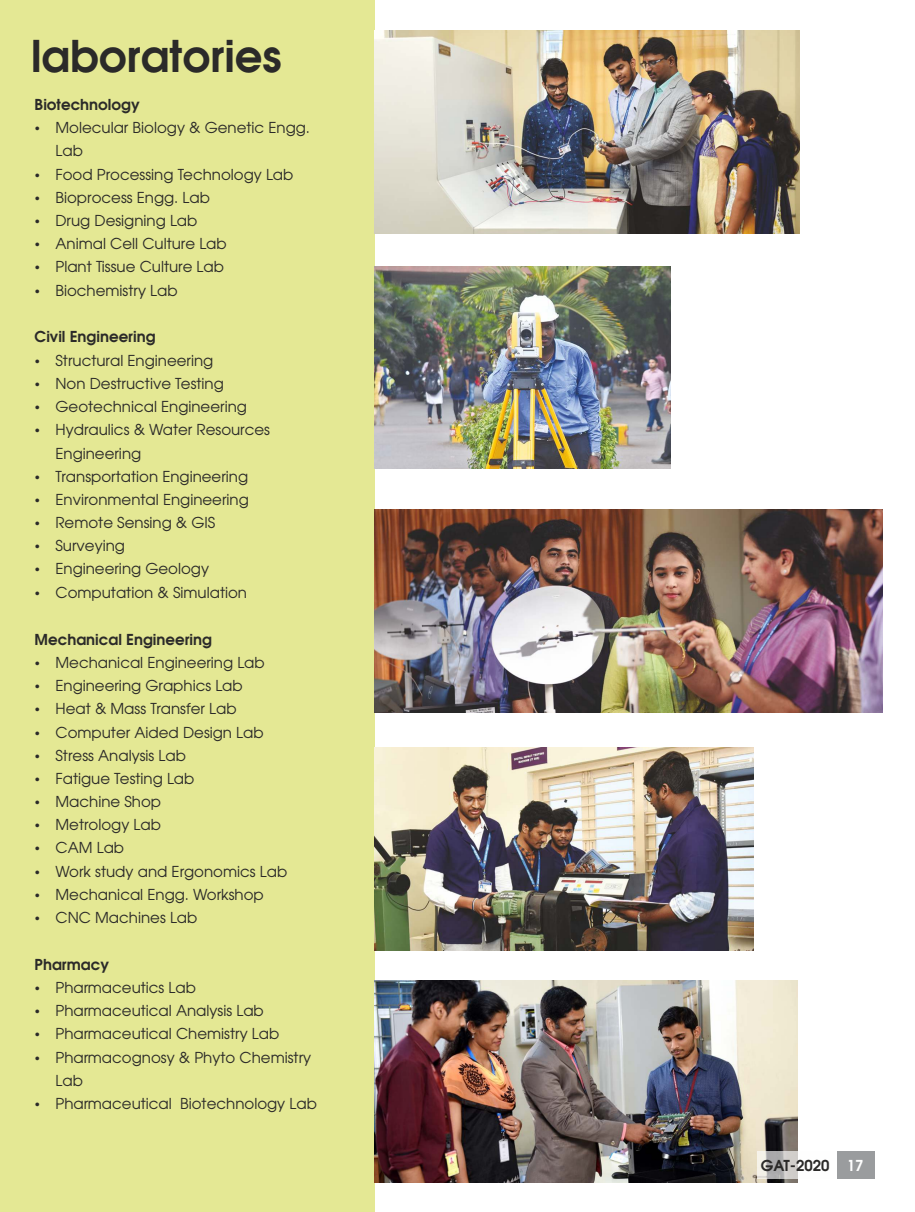
<style>
.page{position:relative;width:915px;height:1212px;background:#fff}
.page>*{position:absolute;margin:0;border:0;box-sizing:border-box;transform-origin:0 0}
.t1{font:700 43.5px "Avalanche";color:#2b2a29}
.t2{font:15px/23.2px "Avalanche";color:#2b2a29}
.t3{font:700 15px "Avalanche";color:#2b2a29}
.s1{color:#fefefe}
</style>
<div class="page">
<div style="left:0;top:0;width:375px;height:1212px;background:#e4e894"></div>
<img style="left:374px;top:31px;width:425px;height:202px">
<img style="left:374px;top:266px;width:296px;height:203px">
<img style="left:374px;top:510px;width:508px;height:202px">
<img style="left:374px;top:748px;width:379px;height:202px">
<img style="left:374px;top:980px;width:422px;height:203px">
<div style="left:757px;top:1151px;width:117px;height:27px;background:#fefefe;opacity:.65"></div>
<div style="left:836px;top:1151px;width:38px;height:27px;background:#9a9c9e"></div>
<h1 class="t1" style="left:31px;top:38px;width:252px">laboratories</h1>
<p class="t3" style="left:35px;top:98px;width:106px">Biotechnology</p>
<p class="t2" style="left:55px;top:117px;width:256px">Molecular Biology &amp; Genetic Engg.<br>Lab<br>Food Processing Technology Lab<br>Bioprocess Engg. Lab<br>Drug Designing Lab<br>Animal Cell Culture Lab<br>Plant Tissue Culture Lab<br>Biochemistry Lab</p>
<p class="t3" style="left:35px;top:331px;width:122px">Civil Engineering</p>
<p class="t2" style="left:55px;top:350px;width:216px">Structural Engineering<br>Non Destructive Testing<br>Geotechnical Engineering<br>Hydraulics &amp; Water Resources<br>Engineering<br>Transportation Engineering<br>Environmental Engineering<br>Remote Sensing &amp; GIS<br>Surveying<br>Engineering Geology<br>Computation &amp; Simulation</p>
<p class="t3" style="left:35px;top:633px;width:179px">Mechanical Engineering</p>
<p class="t2" style="left:55px;top:652px;width:233px">Mechanical Engineering Lab<br>Engineering Graphics Lab<br>Heat &amp; Mass Transfer Lab<br>Computer Aided Design Lab<br>Stress Analysis Lab<br>Fatigue Testing Lab<br>Machine Shop<br>Metrology Lab<br>CAM Lab<br>Work study and Ergonomics Lab<br>Mechanical Engg. Workshop<br>CNC Machines Lab</p>
<p class="t3" style="left:35px;top:958px;width:76px">Pharmacy</p>
<p class="t2" style="left:55px;top:977px;width:263px">Pharmaceutics Lab<br>Pharmaceutical Analysis Lab<br>Pharmaceutical Chemistry Lab<br>Pharmacognosy &amp; Phyto Chemistry<br>Lab<br>Pharmaceutical Biotechnology Lab</p>
<p class="t3" style="left:760px;top:1159px;width:104px">GAT-2020 <span class="s1">17</span></p>
</div>
